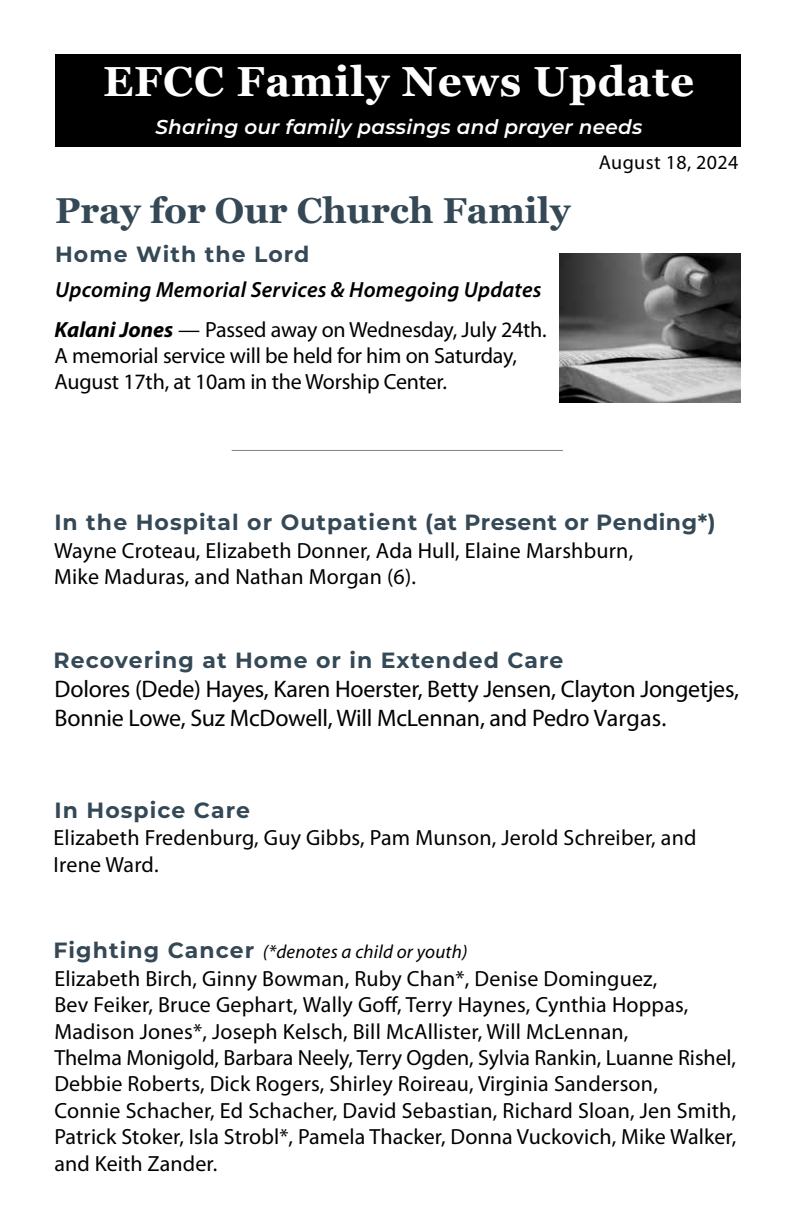
<style>
.page{position:relative;width:792px;height:1224px;background:#fff}
.page>*{position:absolute;margin:0;border:0;box-sizing:border-box;transform-origin:0 0}
.t1{font:700 42px "Georgia";letter-spacing:.02em;color:#fff}
.t2{font:700 36px "Georgia";color:#344855}
.t3{font:24px/28.8px "Myriad Pro";letter-spacing:-.01em;color:#000}
.t4{font:22px/26.4px "Myriad Pro";letter-spacing:.01em;color:#000}
.t5{font:22px/26.4px "Myriad Pro";letter-spacing:-.01em;color:#000}
.t6{font:700 22px "Montserrat";letter-spacing:.05em;color:#344855}
.t7{font:italic 600 22px "Myriad Pro";letter-spacing:.01em;color:#000}
.t8{font:italic 600 20px "Montserrat";letter-spacing:.01em;color:#fff}
.t9{font:20px "Myriad Pro";letter-spacing:.02em;color:#000}
.t10{font:italic 19px "Myriad Pro";letter-spacing:.01em;color:#000}
.s1{font-weight:700;font-style:italic}
.s2{font-family:"Montserrat";font-weight:700;font-style:normal;font-size:22px;color:#344855}
</style>
<div class="page">
<img style="left:560px;top:254px;width:181px;height:148px">
<div style="left:55px;top:54px;width:686px;height:93px;background:#000"></div>
<hr style="left:232px;top:450px;width:331px;height:1px;background:#808285">
<h1 class="t1" style="left:103px;top:54px;width:593px">EFCC Family News Update</h1>
<p class="t8" style="left:155px;top:113px;width:488px">Sharing our family passings and prayer needs</p>
<h2 class="t2" style="left:55px;top:187px;width:517px">Pray for Our Church Family</h2>
<p class="t6" style="left:55px;top:238px;width:256px">Home With the Lord</p>
<p class="t7" style="left:55px;top:275px;width:488px">Upcoming Memorial Services &amp; Homegoing Updates</p>
<p class="t5" style="left:55px;top:316px;width:494px"><span class="s1">Kalani Jones</span> — Passed away on Wednesday, July 24th.<br>A memorial service will be held for him on Saturday,<br>August 17th, at 10am in the Worship Center.</p>
<p class="t9" style="left:599px;top:150px;width:141px">August 18, 2024</p>
<p class="t6" style="left:54px;top:506px;width:663px">In the Hospital or Outpatient (at Present or Pending*)</p>
<p class="t4" style="left:54px;top:537px;width:581px">Wayne Croteau, Elizabeth Donner, Ada Hull, Elaine Marshburn,<br>Mike Maduras, and Nathan Morgan (6).</p>
<p class="t6" style="left:54px;top:644px;width:511px">Recovering at Home or in Extended Care</p>
<p class="t3" style="left:55px;top:675px;width:686px">Dolores (Dede) Hayes, Karen Hoerster, Betty Jensen, Clayton Jongetjes,<br>Bonnie Lowe, Suz McDowell, Will McLennan, and Pedro Vargas.</p>
<p class="t6" style="left:55px;top:794px;width:197px">In Hospice Care</p>
<p class="t4" style="left:54px;top:824px;width:644px">Elizabeth Fredenburg, Guy Gibbs, Pam Munson, Jerold Schreiber, and<br>Irene Ward.</p>
<p class="t10" style="left:54px;top:940px;width:415px"><span class="s2">Fighting Cancer</span> (*denotes a child or youth)</p>
<p class="t4" style="left:54px;top:965px;width:683px">Elizabeth Birch, Ginny Bowman, Ruby Chan*, Denise Dominguez,<br>Bev Feiker, Bruce Gephart, Wally Goff, Terry Haynes, Cynthia Hoppas, Madison Jones*, Joseph Kelsch, Bill McAllister, Will McLennan,<br>Thelma Monigold, Barbara Neely, Terry Ogden, Sylvia Rankin, Luanne Rishel, Debbie Roberts, Dick Rogers, Shirley Roireau, Virginia Sanderson,<br>Connie Schacher, Ed Schacher, David Sebastian, Richard Sloan, Jen Smith, Patrick Stoker, Isla Strobl*, Pamela Thacker, Donna Vuckovich, Mike Walker, and Keith Zander.</p>
</div>
